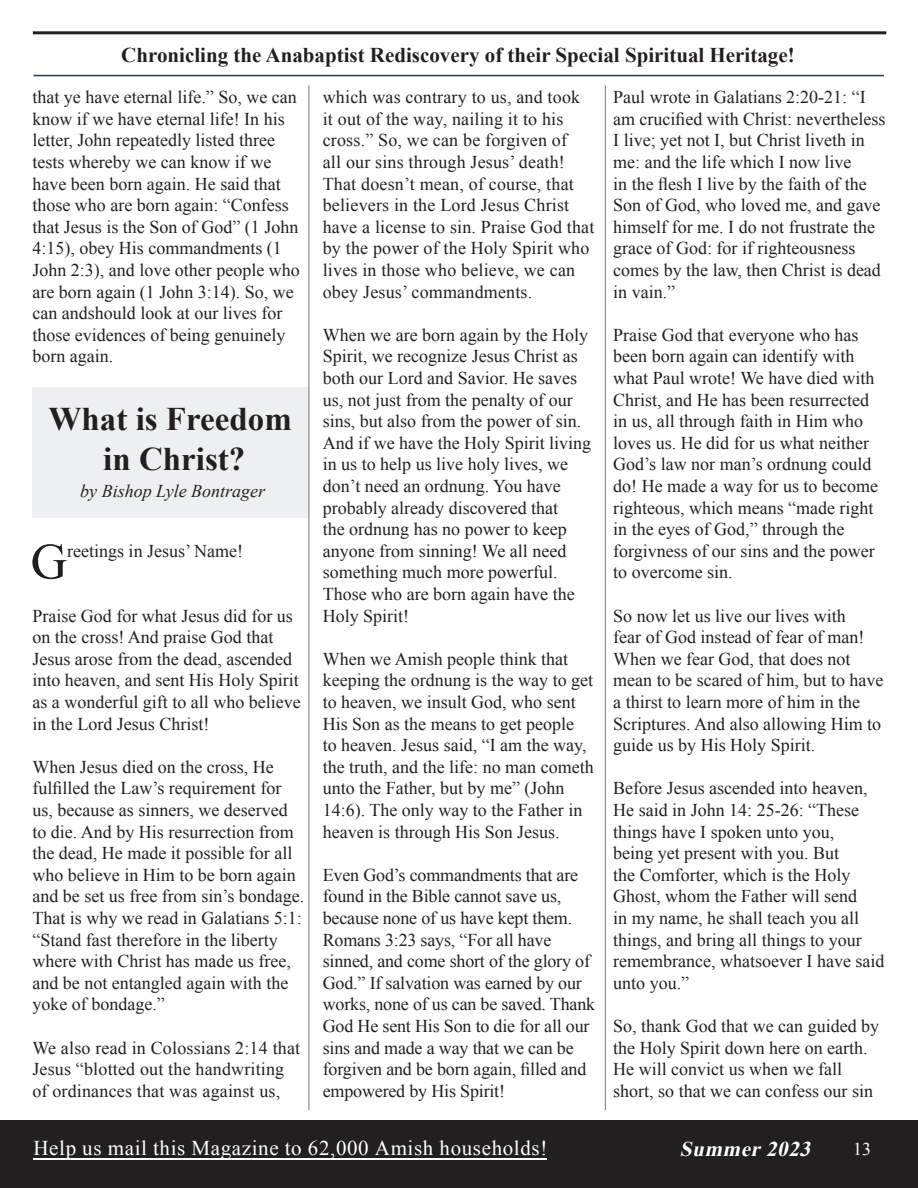
<style>
.page{position:relative;width:918px;height:1188px;background:#fff}
.page>*{position:absolute;margin:0;border:0;box-sizing:border-box;transform-origin:0 0}
.t1{font:50.55px "Times New Roman";color:#231f20}
.t2{font:700 33px/39.6px "Times New Roman";color:#231f20;text-align:center}
.t3{font:700 21px "Times New Roman";color:#231f20}
.t4{font:21px "Times New Roman";letter-spacing:.03em;color:#fff}
.t5{font:italic 700 21px "Times New Roman";color:#fff}
.t6{font:18px/21.6px "Times New Roman";color:#231f20}
.t7{font:italic 18px "Times New Roman";color:#231f20}
.t8{font:18px "Times New Roman";color:#fff}
</style>
<div class="page">
<div style="left:0;top:1121px;width:918px;height:67px;background:#231f20"></div>
<div style="left:32px;top:387px;width:277px;height:130px;background:#edeff0"></div>
<hr style="left:34px;top:75px;width:850px;height:1px;background:#293c4f">
<hr style="left:33px;top:31px;width:853px;height:3px;background:#231f20">
<hr style="left:309px;top:86px;width:1px;height:1024px;background:#737473">
<hr style="left:605px;top:86px;width:1px;height:1024px;background:#737473">
<hr style="left:34px;top:1159px;width:513px;height:1px;background:#fff">
<p class="t3" style="left:121px;top:40px;width:675px">Chronicling the Anabaptist Rediscovery of their Special Spiritual Heritage!</p>
<p class="t6" style="left:32px;top:86px;width:269px">that ye have eternal life.” So, we can know if we have eternal life! In his letter, John repeatedly listed three tests whereby we can know if we have been born again. He said that those who are born again: “Confess that Jesus is the Son of God” (1 John<br>4:15), obey His commandments (1<br>John 2:3), and love other people who are born again (1 John 3:14). So, we can andshould look at our lives for those evidences of being genuinely born again.</p>
<h2 class="t2" style="left:49px;top:399px;width:245px">What is Freedom in Christ?</h2>
<p class="t7" style="left:80px;top:479px;width:186px">by Bishop Lyle Bontrager</p>
<p class="t1" style="left:31px;top:527px;width:38px">G</p>
<p class="t6" style="left:67px;top:540px;width:178px">reetings in Jesus’ Name!</p>
<p class="t6" style="left:32px;top:605px;width:270px">Praise God for what Jesus did for us on the cross! And praise God that Jesus arose from the dead, ascended into heaven, and sent His Holy Spirit as a wonderful gift to all who believe in the Lord Jesus Christ!</p>
<p class="t6" style="left:32px;top:756px;width:273px">When Jesus died on the cross, He fulfilled the Law’s requirement for us, because as sinners, we deserved to die. And by His resurrection from the dead, He made it possible for all who believe in Him to be born again and be set us free from sin’s bondage.<br>That is why we read in Galatians 5:1: “Stand fast therefore in the liberty where with Christ has made us free, and be not entangled again with the yoke of bondage.”</p>
<p class="t6" style="left:32px;top:1037px;width:269px">We also read in Colossians 2:14 that<br>Jesus “blotted out the handwriting of ordinances that was against us,</p>
<p class="t6" style="left:323px;top:86px;width:273px">which was contrary to us, and took it out of the way, nailing it to his cross.” So, we can be forgiven of<br>all our sins through Jesus’ death!<br>That doesn’t mean, of course, that believers in the Lord Jesus Christ have a license to sin. Praise God that by the power of the Holy Spirit who lives in those who believe, we can obey Jesus’ commandments.</p>
<p class="t6" style="left:323px;top:324px;width:270px">When we are born again by the Holy<br>Spirit, we recognize Jesus Christ as both our Lord and Savior. He saves us, not just from the penalty of our sins, but also from the power of sin.<br>And if we have the Holy Spirit living in us to help us live holy lives, we don’t need an ordnung. You have probably already discovered that<br>the ordnung has no power to keep anyone from sinning! We all need something much more powerful.<br>Those who are born again have the<br>Holy Spirit!</p>
<p class="t6" style="left:323px;top:648px;width:272px">When we Amish people think that keeping the ordnung is the way to get to heaven, we insult God, who sent His Son as the means to get people<br>to heaven. Jesus said, “I am the way, the truth, and the life: no man cometh unto the Father, but by me” (John 14:6). The only way to the Father in heaven is through His Son Jesus.</p>
<p class="t6" style="left:323px;top:864px;width:274px">Even God’s commandments that are found in the Bible cannot save us, because none of us have kept them.<br>Romans 3:23 says, “For all have sinned, and come short of the glory of God.” If salvation was earned by our works, none of us can be saved. Thank God He sent His Son to die for all our sins and made a way that we can be forgiven and be born again, filled and empowered by His Spirit!</p>
<p class="t6" style="left:613px;top:86px;width:274px">Paul wrote in Galatians 2:20-21: “I am crucified with Christ: nevertheless<br>I live; yet not I, but Christ liveth in me: and the life which I now live<br>in the flesh I live by the faith of the<br>Son of God, who loved me, and gave himself for me. I do not frustrate the grace of God: for if righteousness comes by the law, then Christ is dead in vain.”</p>
<p class="t6" style="left:613px;top:324px;width:266px">Praise God that everyone who has been born again can identify with what Paul wrote! We have died with<br>Christ, and He has been resurrected in us, all through faith in Him who loves us. He did for us what neither<br>God’s law nor man’s ordnung could do! He made a way for us to become righteous, which means “made right in the eyes of God,” through the forgivness of our sins and the power to overcome sin.</p>
<p class="t6" style="left:613px;top:605px;width:272px">So now let us live our lives with<br>fear of God instead of fear of man!<br>When we fear God, that does not mean to be scared of him, but to have a thirst to learn more of him in the<br>Scriptures. And also allowing Him to guide us by His Holy Spirit.</p>
<p class="t6" style="left:613px;top:777px;width:273px">Before Jesus ascended into heaven,<br>He said in John 14: 25-26: “These things have I spoken unto you,<br>being yet present with you. But<br>the Comforter, which is the Holy<br>Ghost, whom the Father will send<br>in my name, he shall teach you all things, and bring all things to your remembrance, whatsoever I have said unto you.”</p>
<p class="t6" style="left:613px;top:1015px;width:267px">So, thank God that we can guided by the Holy Spirit down here on earth.<br>He will convict us when we fall short, so that we can confess our sin</p>
<p class="t4" style="left:33px;top:1134px;width:515px">Help us mail this Magazine to 62,000 Amish households!</p>
<p class="t5" style="left:680px;top:1135px;width:138px">Summer2023</p>
<p class="t8" style="left:853px;top:1137px;width:19px">13</p>
</div>
